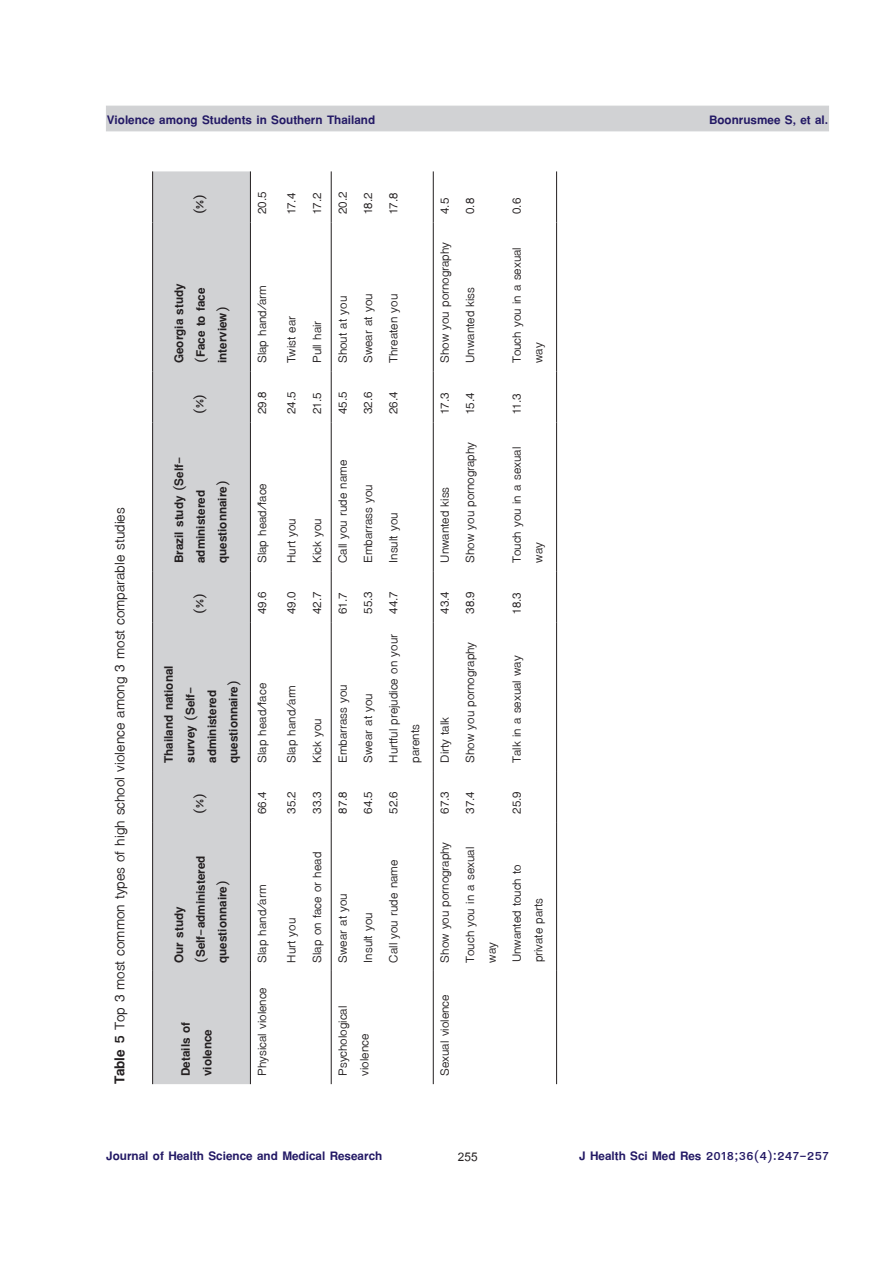
<style>
.page{position:relative;width:893px;height:1263px;background:#fff}
.page>*{position:absolute;margin:0;border:0;box-sizing:border-box;transform-origin:0 0}
.t1{font:21px "TF Lanna";color:#231f20}
.t2{font:18px/21.6px "TF Lanna";color:#231f20}
.t3{font:700 18px/21.6px "TF Lanna";color:#231f20}
.t4{font:700 18px "TF Lanna";color:#231965}
.t5{font:700 18px "Cordia UPC";color:#231f20}
.s1{font-weight:700}
</style>
<div class="page">
<div style="left:106px;top:106px;width:723px;height:25px;background:#d1d2d4"></div>
<div style="left:153px;top:171px;width:97px;height:913px;background:#d1d2d4"></div>
<hr style="left:152px;top:971px;width:1px;height:113px;background:#231f20">
<hr style="left:152px;top:822px;width:1px;height:149px;background:#231f20">
<hr style="left:152px;top:771px;width:1px;height:51px;background:#231f20">
<hr style="left:152px;top:622px;width:1px;height:149px;background:#231f20">
<hr style="left:152px;top:571px;width:1px;height:51px;background:#231f20">
<hr style="left:152px;top:422px;width:1px;height:149px;background:#231f20">
<hr style="left:152px;top:371px;width:1px;height:51px;background:#231f20">
<hr style="left:152px;top:222px;width:1px;height:149px;background:#231f20">
<hr style="left:152px;top:171px;width:1px;height:51px;background:#231f20">
<hr style="left:250px;top:971px;width:1px;height:113px;background:#231f20">
<hr style="left:250px;top:822px;width:1px;height:149px;background:#231f20">
<hr style="left:250px;top:771px;width:1px;height:51px;background:#231f20">
<hr style="left:250px;top:622px;width:1px;height:149px;background:#231f20">
<hr style="left:250px;top:571px;width:1px;height:51px;background:#231f20">
<hr style="left:250px;top:422px;width:1px;height:149px;background:#231f20">
<hr style="left:250px;top:371px;width:1px;height:51px;background:#231f20">
<hr style="left:250px;top:222px;width:1px;height:149px;background:#231f20">
<hr style="left:250px;top:171px;width:1px;height:51px;background:#231f20">
<hr style="left:556px;top:971px;width:1px;height:113px;background:#231f20">
<hr style="left:556px;top:822px;width:1px;height:149px;background:#231f20">
<hr style="left:556px;top:771px;width:1px;height:51px;background:#231f20">
<hr style="left:556px;top:622px;width:1px;height:149px;background:#231f20">
<hr style="left:556px;top:571px;width:1px;height:51px;background:#231f20">
<hr style="left:556px;top:422px;width:1px;height:149px;background:#231f20">
<hr style="left:556px;top:371px;width:1px;height:51px;background:#231f20">
<hr style="left:556px;top:222px;width:1px;height:149px;background:#231f20">
<hr style="left:556px;top:171px;width:1px;height:51px;background:#231f20">
<hr style="left:331px;top:971px;width:1px;height:113px;background:#231f20">
<hr style="left:331px;top:822px;width:1px;height:149px;background:#231f20">
<hr style="left:331px;top:771px;width:1px;height:51px;background:#231f20">
<hr style="left:331px;top:622px;width:1px;height:149px;background:#231f20">
<hr style="left:331px;top:571px;width:1px;height:51px;background:#231f20">
<hr style="left:331px;top:422px;width:1px;height:149px;background:#231f20">
<hr style="left:331px;top:371px;width:1px;height:51px;background:#231f20">
<hr style="left:331px;top:222px;width:1px;height:149px;background:#231f20">
<hr style="left:331px;top:171px;width:1px;height:51px;background:#231f20">
<hr style="left:433px;top:971px;width:1px;height:113px;background:#231f20">
<hr style="left:433px;top:822px;width:1px;height:149px;background:#231f20">
<hr style="left:433px;top:771px;width:1px;height:51px;background:#231f20">
<hr style="left:433px;top:622px;width:1px;height:149px;background:#231f20">
<hr style="left:433px;top:571px;width:1px;height:51px;background:#231f20">
<hr style="left:433px;top:422px;width:1px;height:149px;background:#231f20">
<hr style="left:433px;top:371px;width:1px;height:51px;background:#231f20">
<hr style="left:433px;top:222px;width:1px;height:149px;background:#231f20">
<hr style="left:433px;top:171px;width:1px;height:51px;background:#231f20">
<p class="t4" style="left:107px;top:109px;width:270px">Violence among Students in Southern Thailand</p>
<p class="t4" style="left:709px;top:108px;width:121px">Boonrusmee S, et al.</p>
<p class="t1" style="left:107px;top:1084px;width:578px;rotate:-90deg"><span class="s1">Table 5</span> Top 3 most common types of high school violence among 3 most comparable studies</p>
<p class="t3" style="left:188px;top:214px;width:22px;rotate:-90deg">(%)</p>
<p class="t2" style="left:251px;top:214px;width:24px;rotate:-90deg">20.5</p>
<p class="t2" style="left:281px;top:214px;width:23px;rotate:-90deg">17.4</p>
<p class="t2" style="left:306px;top:214px;width:23px;rotate:-90deg">17.2</p>
<p class="t2" style="left:332px;top:214px;width:24px;rotate:-90deg">20.2</p>
<p class="t2" style="left:357px;top:214px;width:23px;rotate:-90deg">18.2</p>
<p class="t2" style="left:383px;top:214px;width:23px;rotate:-90deg">17.8</p>
<p class="t3" style="left:168px;top:363px;width:81px;rotate:-90deg">Georgia study (Face to face interview)</p>
<p class="t3" style="left:188px;top:414px;width:22px;rotate:-90deg">(%)</p>
<p class="t3" style="left:168px;top:563px;width:108px;rotate:-90deg">Brazil study (Self&shy;administered questionnaire)</p>
<p class="t3" style="left:188px;top:614px;width:22px;rotate:-90deg">(%)</p>
<p class="t2" style="left:251px;top:363px;width:79px;rotate:-90deg">Slap hand/arm</p>
<p class="t2" style="left:251px;top:414px;width:24px;rotate:-90deg">29.8</p>
<p class="t2" style="left:251px;top:563px;width:81px;rotate:-90deg">Slap head/face</p>
<p class="t2" style="left:251px;top:614px;width:24px;rotate:-90deg">49.6</p>
<p class="t3" style="left:158px;top:763px;width:99px;rotate:-90deg">Thailand national survey (Self&shy;administered questionnaire)</p>
<p class="t3" style="left:188px;top:814px;width:22px;rotate:-90deg">(%)</p>
<p class="t2" style="left:251px;top:763px;width:81px;rotate:-90deg">Slap head/face</p>
<p class="t2" style="left:251px;top:814px;width:24px;rotate:-90deg">66.4</p>
<p class="t3" style="left:168px;top:963px;width:109px;rotate:-90deg">Our study (Self-administered questionnaire)</p>
<p class="t3" style="left:175px;top:1076px;width:55px;rotate:-90deg">Details of violence</p>
<p class="t2" style="left:251px;top:963px;width:79px;rotate:-90deg">Slap hand/arm</p>
<p class="t2" style="left:251px;top:1076px;width:90px;rotate:-90deg">Physical violence</p>
<p class="t2" style="left:281px;top:363px;width:49px;rotate:-90deg">Twist ear</p>
<p class="t2" style="left:281px;top:414px;width:24px;rotate:-90deg">24.5</p>
<p class="t2" style="left:306px;top:363px;width:44px;rotate:-90deg">Pull hair</p>
<p class="t2" style="left:306px;top:414px;width:23px;rotate:-90deg">21.5</p>
<p class="t2" style="left:332px;top:363px;width:68px;rotate:-90deg">Shout at you</p>
<p class="t2" style="left:332px;top:414px;width:24px;rotate:-90deg">45.5</p>
<p class="t2" style="left:357px;top:363px;width:71px;rotate:-90deg">Swear at you</p>
<p class="t2" style="left:357px;top:414px;width:24px;rotate:-90deg">32.6</p>
<p class="t2" style="left:383px;top:363px;width:71px;rotate:-90deg">Threaten you</p>
<p class="t2" style="left:383px;top:414px;width:24px;rotate:-90deg">26.4</p>
<p class="t2" style="left:281px;top:563px;width:46px;rotate:-90deg">Hurt you</p>
<p class="t2" style="left:306px;top:563px;width:46px;rotate:-90deg">Kick you</p>
<p class="t2" style="left:332px;top:563px;width:104px;rotate:-90deg">Call you rude name</p>
<p class="t2" style="left:357px;top:563px;width:80px;rotate:-90deg">Embarrass you</p>
<p class="t2" style="left:383px;top:563px;width:52px;rotate:-90deg">Insult you</p>
<p class="t2" style="left:281px;top:614px;width:24px;rotate:-90deg">49.0</p>
<p class="t2" style="left:306px;top:614px;width:24px;rotate:-90deg">42.7</p>
<p class="t2" style="left:332px;top:614px;width:23px;rotate:-90deg">61.7</p>
<p class="t2" style="left:357px;top:614px;width:24px;rotate:-90deg">55.3</p>
<p class="t2" style="left:383px;top:614px;width:24px;rotate:-90deg">44.7</p>
<p class="t2" style="left:281px;top:763px;width:79px;rotate:-90deg">Slap hand/arm</p>
<p class="t2" style="left:306px;top:763px;width:46px;rotate:-90deg">Kick you</p>
<p class="t2" style="left:332px;top:763px;width:80px;rotate:-90deg">Embarrass you</p>
<p class="t2" style="left:357px;top:763px;width:71px;rotate:-90deg">Swear at you</p>
<p class="t2" style="left:383px;top:763px;width:130px;rotate:-90deg">Hurtful prejudice on your parents</p>
<p class="t2" style="left:281px;top:814px;width:24px;rotate:-90deg">35.2</p>
<p class="t2" style="left:306px;top:814px;width:24px;rotate:-90deg">33.3</p>
<p class="t2" style="left:332px;top:814px;width:24px;rotate:-90deg">87.8</p>
<p class="t2" style="left:357px;top:814px;width:24px;rotate:-90deg">64.5</p>
<p class="t2" style="left:383px;top:814px;width:24px;rotate:-90deg">52.6</p>
<p class="t2" style="left:281px;top:963px;width:46px;rotate:-90deg">Hurt you</p>
<p class="t2" style="left:306px;top:963px;width:112px;rotate:-90deg">Slap on face or head</p>
<p class="t2" style="left:332px;top:963px;width:71px;rotate:-90deg">Swear at you</p>
<p class="t2" style="left:357px;top:963px;width:52px;rotate:-90deg">Insult you</p>
<p class="t2" style="left:383px;top:962px;width:104px;rotate:-90deg">Call you rude name</p>
<p class="t2" style="left:332px;top:1076px;width:72px;rotate:-90deg">Psychological violence</p>
<p class="t2" style="left:434px;top:214px;width:18px;rotate:-90deg">4.5</p>
<p class="t2" style="left:434px;top:363px;width:122px;rotate:-90deg">Show you pornography</p>
<p class="t2" style="left:434px;top:414px;width:23px;rotate:-90deg">17.3</p>
<p class="t2" style="left:434px;top:563px;width:77px;rotate:-90deg">Unwanted kiss</p>
<p class="t2" style="left:434px;top:614px;width:24px;rotate:-90deg">43.4</p>
<p class="t2" style="left:434px;top:763px;width:47px;rotate:-90deg">Dirty talk</p>
<p class="t2" style="left:434px;top:814px;width:24px;rotate:-90deg">67.3</p>
<p class="t2" style="left:434px;top:962px;width:122px;rotate:-90deg">Show you pornography</p>
<p class="t2" style="left:434px;top:1076px;width:83px;rotate:-90deg">Sexual violence</p>
<p class="t2" style="left:459px;top:214px;width:18px;rotate:-90deg">0.8</p>
<p class="t2" style="left:459px;top:363px;width:77px;rotate:-90deg">Unwanted kiss</p>
<p class="t2" style="left:459px;top:414px;width:23px;rotate:-90deg">15.4</p>
<p class="t2" style="left:459px;top:563px;width:122px;rotate:-90deg">Show you pornography</p>
<p class="t2" style="left:459px;top:614px;width:24px;rotate:-90deg">38.9</p>
<p class="t2" style="left:459px;top:763px;width:122px;rotate:-90deg">Show you pornography</p>
<p class="t2" style="left:459px;top:814px;width:24px;rotate:-90deg">37.4</p>
<p class="t2" style="left:459px;top:962px;width:117px;rotate:-90deg">Touch you in a sexual way</p>
<p class="t2" style="left:506px;top:214px;width:18px;rotate:-90deg">0.6</p>
<p class="t2" style="left:506px;top:363px;width:117px;rotate:-90deg">Touch you in a sexual way</p>
<p class="t2" style="left:506px;top:414px;width:22px;rotate:-90deg">11.3</p>
<p class="t2" style="left:506px;top:563px;width:117px;rotate:-90deg">Touch you in a sexual way</p>
<p class="t2" style="left:506px;top:614px;width:23px;rotate:-90deg">18.3</p>
<p class="t2" style="left:506px;top:763px;width:109px;rotate:-90deg">Talk in a sexual way</p>
<p class="t2" style="left:506px;top:814px;width:24px;rotate:-90deg">25.9</p>
<p class="t2" style="left:506px;top:962px;width:100px;rotate:-90deg">Unwanted touch to private parts</p>
<p class="t4" style="left:106px;top:1145px;width:277px">Journal of Health Science and Medical Research</p>
<p class="t5" style="left:458px;top:1146px;width:21px">255</p>
<p class="t4" style="left:579px;top:1145px;width:252px">J Health Sci Med Res 2018;36(4):247-257</p>
</div>
